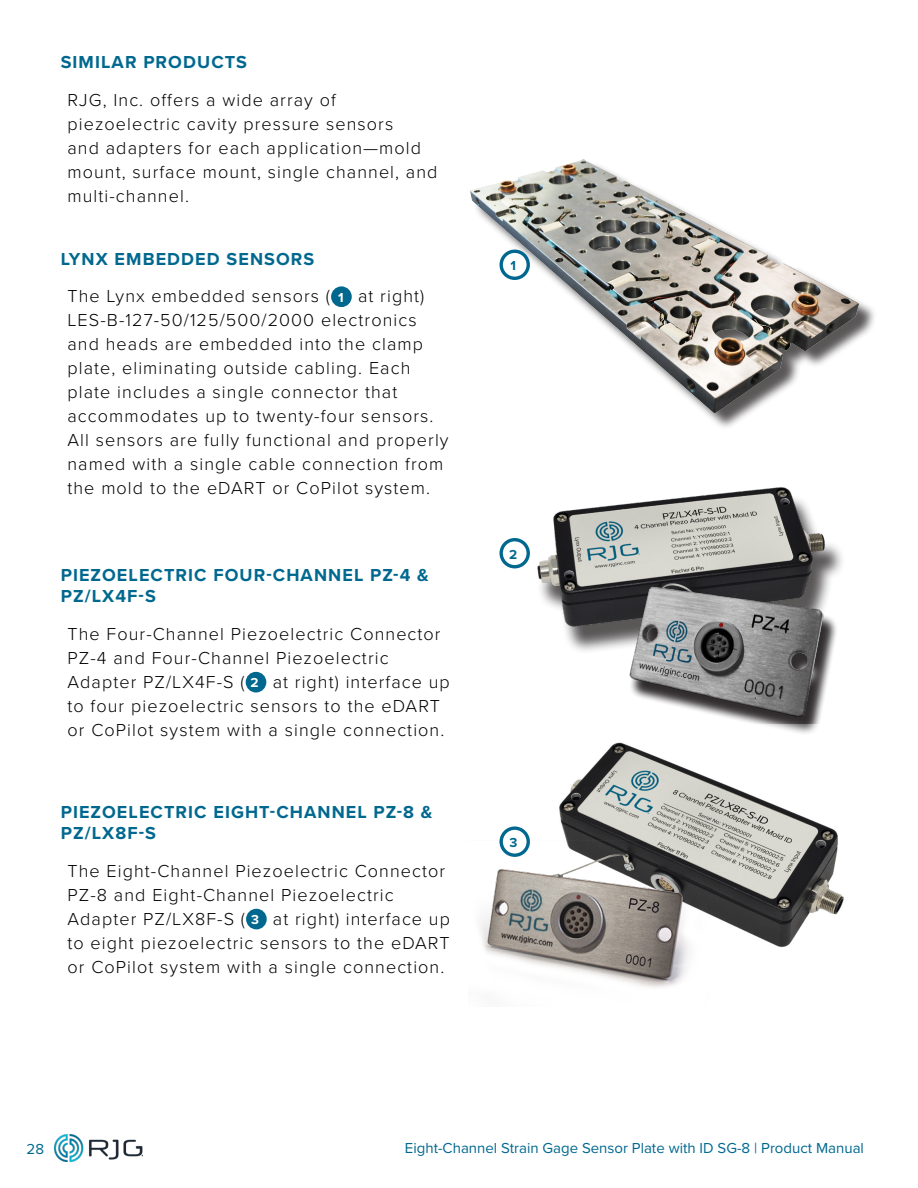
<style>
.page{position:relative;width:918px;height:1188px;background:#fff}
.page>*{position:absolute;margin:0;border:0;box-sizing:border-box;transform-origin:0 0}
.t1{font:300 18px/24px "Proxima Nova";letter-spacing:.06em;color:#000}
.t2{font:700 18px/21px "Proxima Nova";letter-spacing:.06em;color:#00688f}
.t3{font:15px "Proxima Nova";color:#00688f}
.t4{font:700 13.5px "Proxima Nova";color:#00688f}
.s1{font-weight:700;color:#00688f}
.s2{font-weight:700;font-size:13.5px;color:#fff}
</style>
<div class="page">
<img style="left:54px;top:1134px;width:88px;height:27px">
<img style="left:499px;top:742px;width:345px;height:205px">
<img style="left:480px;top:839px;width:229px;height:149px">
<img style="left:499px;top:487px;width:343px;height:164px">
<div style="left:629px;top:592px;width:209px;height:144px;background:#231f20;opacity:.75"></div>
<img style="left:623px;top:579px;width:219px;height:144px">
<div style="left:473px;top:162px;width:404px;height:269px;background:#231f20;opacity:.75"></div>
<img style="left:470px;top:159px;width:394px;height:272px">
<div style="left:333px;top:288px;width:17px;height:18px;background:#00688f;border-radius:50%"></div>
<div style="left:331px;top:286px;width:21px;height:21px;border:3px solid #00688f;border-radius:50%"></div>
<div style="left:247px;top:673px;width:18px;height:18px;background:#00688f;border-radius:50%"></div>
<div style="left:246px;top:672px;width:20px;height:20px;border:3px solid #00688f;border-radius:50%"></div>
<div style="left:248px;top:910px;width:17px;height:18px;background:#00688f;border-radius:50%"></div>
<div style="left:246px;top:909px;width:21px;height:20px;border:3px solid #00688f;border-radius:50%"></div>
<div style="left:501px;top:251px;width:27px;height:27px;background:#fff;border-radius:50%"></div>
<div style="left:500px;top:250px;width:30px;height:30px;border:3px solid #00688f;border-radius:50%"></div>
<svg style="left:501px;top:828px;width:27px;height:27px"></svg>
<div style="left:500px;top:826px;width:30px;height:31px;border:3px solid #00688f;border-radius:50%"></div>
<div style="left:501px;top:540px;width:27px;height:27px;background:#fff;border-radius:50%"></div>
<div style="left:500px;top:538px;width:30px;height:30px;border:3px solid #00688f;border-radius:50%"></div>
<p class="t2" style="left:61px;top:51px;width:188px">SIMILAR PRODUCTS</p>
<p class="t1" style="left:68px;top:87px;width:372px">RJG, Inc. offers a wide array of piezoelectric cavity pressure sensors<br>and adapters for each application—mold mount, surface mount, single channel, and multi‑channel.</p>
<p class="t1" style="left:68px;top:239px;width:358px;line-height:37.5px;text-indent:-7px"><span class="s1">LYNX EMBEDDED SENSORS<br></span>The Lynx embedded sensors ( <span class="s2">1</span> at right)</p>
<p class="t1" style="left:68px;top:307px;width:383px">LES‑B‑127‑50/125/500/2000 electronics and heads are embedded into the clamp plate, eliminating outside cabling. Each plate includes a single connector that accommodates up to twenty‑four sensors.<br>All sensors are fully functional and properly named with a single cable connection from the mold to the eDART or CoPilot system.</p>
<p class="t2" style="left:61px;top:564px;width:370px">PIEZOELECTRIC FOUR‑CHANNEL PZ‑4 &amp;<br>PZ/LX4F‑S</p>
<p class="t1" style="left:68px;top:621px;width:384px">The Four‑Channel Piezoelectric Connector PZ‑4 and Four‑Channel Piezoelectric Adapter PZ/LX4F‑S ( <span class="s2">2</span> at right) interface up to four piezoelectric sensors to the eDART or CoPilot system with a single connection.</p>
<p class="t2" style="left:61px;top:801px;width:373px">PIEZOELECTRIC EIGHT‑CHANNEL PZ‑8 &amp;<br>PZ/LX8F‑S</p>
<p class="t1" style="left:68px;top:858px;width:384px">The Eight‑Channel Piezoelectric Connector PZ‑8 and Eight‑Channel Piezoelectric Adapter PZ/LX8F‑S ( <span class="s2">3</span> at right) interface up to eight piezoelectric sensors to the eDART or CoPilot system with a single connection.</p>
<p class="t4" style="left:511px;top:256px;width:7px">1</p>
<p class="t4" style="left:509px;top:544px;width:10px">2</p>
<p class="t4" style="left:509px;top:832px;width:9px">3</p>
<p class="t3" style="left:27px;top:1137px;width:19px">28</p>
<p class="t3" style="left:405px;top:1136px;width:461px">Eight‑Channel Strain Gage Sensor Plate with ID SG‑8 | Product Manual</p>
</div>
